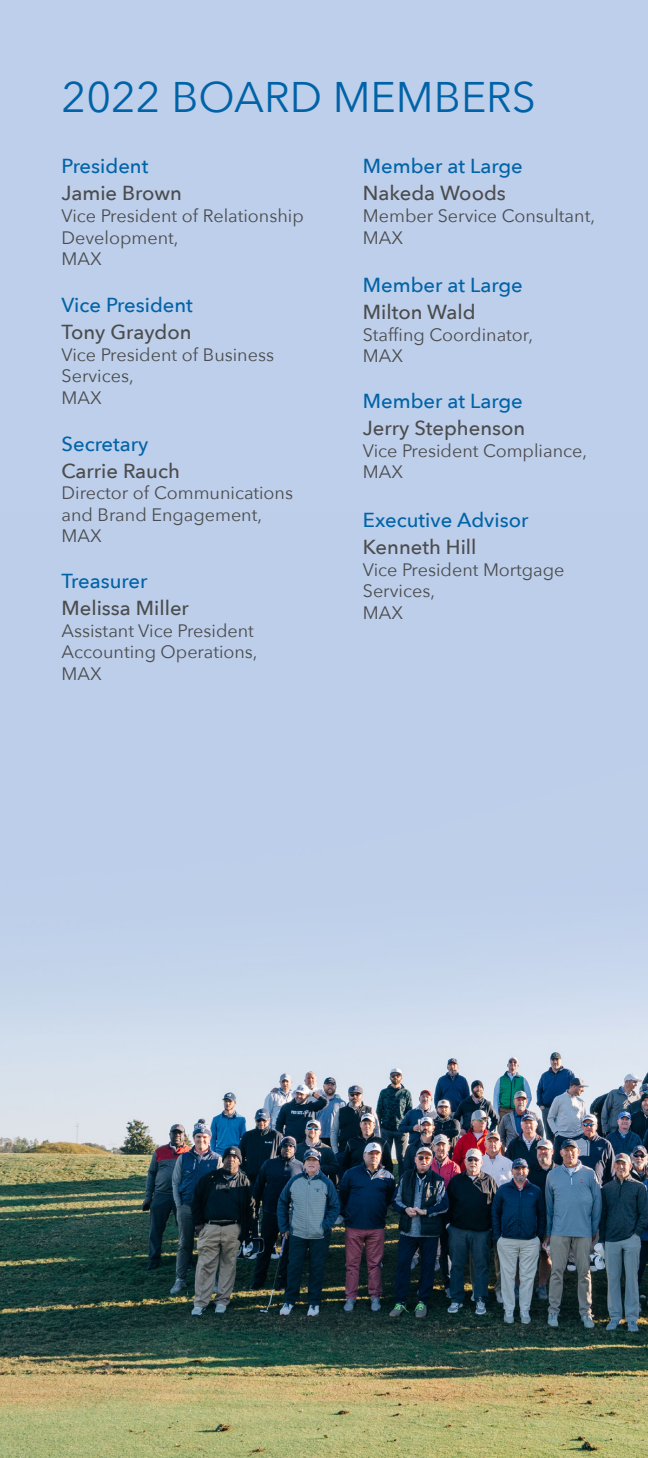
<style>
.page{position:relative;width:648px;height:1458px;background:#fff}
.page>*{position:absolute;margin:0;border:0;box-sizing:border-box;transform-origin:0 0}
.t1{font:42.75px "Avenir Next";color:#0163a7}
.Paragraph_Grey{font:500 20.25px "Avenir Next";color:#0163a7}
.Paragraph_Grey-2{font:500 20.25px "Avenir Next";color:#4b4c4d}
.Paragraph_Grey-3{font:18px/21.6px "Avenir Next";color:#4b4c4d}
</style>
<div class="page">
<div style="left:0;top:0;width:648px;height:1053px;background:#becfeb"></div>
<img style="left:0;top:964px;width:648px;height:494px">
<p class="t1" style="left:62px;top:61px;width:476px">2022 BOARD MEMBERS</p>
<p class="Paragraph_Grey" style="left:62px;top:149px;width:88px">President</p>
<p class="Paragraph_Grey-2" style="left:62px;top:176px;width:122px">Jamie Brown</p>
<p class="Paragraph_Grey-3" style="left:62px;top:204px;width:244px">Vice President of Relationship<br>Development,</p>
<p class="Paragraph_Grey-3" style="left:62px;top:247px;width:42px">MAX</p>
<p class="Paragraph_Grey" style="left:62px;top:288px;width:133px">Vice President</p>
<p class="Paragraph_Grey-2" style="left:62px;top:315px;width:131px">Tony Graydon</p>
<p class="Paragraph_Grey-3" style="left:62px;top:343px;width:214px">Vice President of Business</p>
<p class="Paragraph_Grey-3" style="left:62px;top:364px;width:74px">Services,</p>
<p class="Paragraph_Grey-3" style="left:62px;top:386px;width:42px">MAX</p>
<p class="Paragraph_Grey" style="left:62px;top:426px;width:88px">Secretary</p>
<p class="Paragraph_Grey-2" style="left:62px;top:453px;width:120px">Carrie Rauch</p>
<p class="Paragraph_Grey-3" style="left:62px;top:481px;width:233px">Director of Communications and Brand Engagement,</p>
<p class="Paragraph_Grey-3" style="left:62px;top:525px;width:42px">MAX</p>
<p class="Paragraph_Grey" style="left:62px;top:564px;width:87px">Treasurer</p>
<p class="Paragraph_Grey-2" style="left:62px;top:591px;width:129px">Melissa Miller</p>
<p class="Paragraph_Grey-3" style="left:62px;top:619px;width:198px">Assistant Vice President<br>Accounting Operations,</p>
<p class="Paragraph_Grey-3" style="left:62px;top:662px;width:42px">MAX</p>
<p class="Paragraph_Grey" style="left:363px;top:149px;width:161px">Member at Large</p>
<p class="Paragraph_Grey-2" style="left:363px;top:176px;width:145px">Nakeda Woods</p>
<p class="Paragraph_Grey-3" style="left:363px;top:204px;width:234px">Member Service Consultant,<br>MAX</p>
<p class="Paragraph_Grey" style="left:363px;top:268px;width:161px">Member at Large</p>
<p class="Paragraph_Grey-2" style="left:363px;top:295px;width:114px">Milton Wald</p>
<p class="Paragraph_Grey-3" style="left:363px;top:323px;width:172px">Staffing Coordinator,</p>
<p class="Paragraph_Grey-3" style="left:363px;top:345px;width:42px">MAX</p>
<p class="Paragraph_Grey" style="left:363px;top:384px;width:161px">Member at Large</p>
<p class="Paragraph_Grey-2" style="left:363px;top:411px;width:164px">Jerry Stephenson</p>
<p class="Paragraph_Grey-3" style="left:363px;top:439px;width:226px">Vice President Compliance,</p>
<p class="Paragraph_Grey-3" style="left:363px;top:461px;width:42px">MAX</p>
<p class="Paragraph_Grey" style="left:363px;top:503px;width:167px">Executive Advisor</p>
<p class="Paragraph_Grey-2" style="left:363px;top:530px;width:115px">Kenneth Hill</p>
<p class="Paragraph_Grey-3" style="left:363px;top:558px;width:203px">Vice President Mortgage<br>Services,</p>
<p class="Paragraph_Grey-3" style="left:363px;top:601px;width:42px">MAX</p>
</div>
